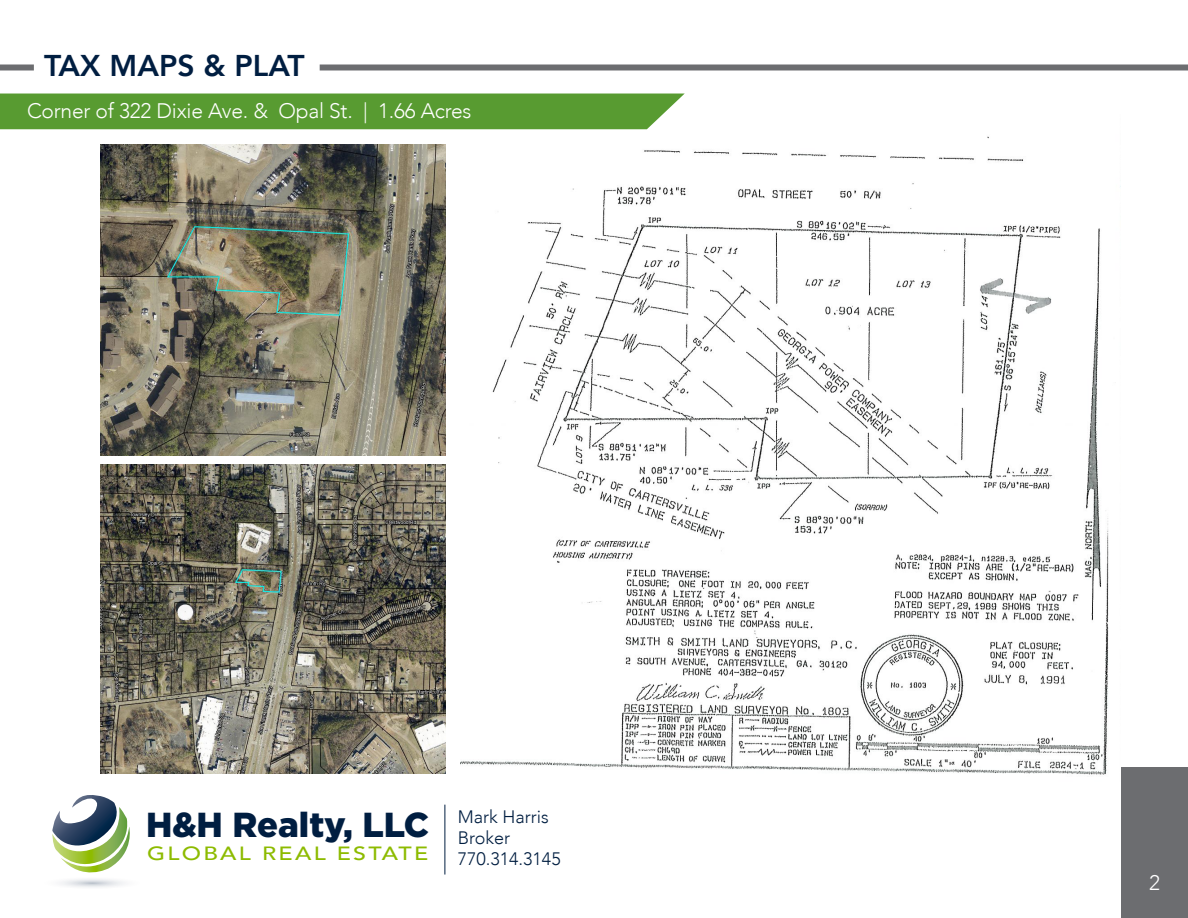
<style>
.page{position:relative;width:1188px;height:918px;background:#fff}
.page>*{position:absolute;margin:0;border:0;box-sizing:border-box;transform-origin:0 0}
.t1{font:900 34.65px "Gotham";color:#001e41}
.t2{font:800 30px "Avenir";color:#001e41}
.t3{font:300 21px "Avenir";letter-spacing:-.01em;color:#fff}
.t4{font:500 19.2px "Avenir";letter-spacing:.1em;color:#8dbb00;scale:1.21 1}
.t5{font:300 18px "Avenir";color:#001e41}
</style>
<div class="page">
<img style="left:461px;top:129px;width:648px;height:646px">
<div style="left:1121px;top:768px;width:67px;height:150px;background:#6c6d70"></div>
<svg style="left:52px;top:795px;width:78px;height:92px"></svg>
<div style="left:0;top:64px;width:34px;height:6px;background:#6c6d70"></div>
<div style="left:320px;top:64px;width:868px;height:6px;background:#6c6d70"></div>
<div style="left:0;top:94px;width:684px;height:35px;background:#589b31"></div>
<hr style="left:445px;top:805px;width:1px;height:70px;background:#001e41">
<img style="left:100px;top:464px;width:345px;height:310px">
<img style="left:100px;top:144px;width:346px;height:311px">
<p class="t2" style="left:44px;top:43px;width:262px">TAX MAPS &amp; PLAT</p>
<p class="t3" style="left:27px;top:99px;width:446px">Corner of 322 Dixie Ave. &amp; Opal St. | 1.66 Acres</p>
<p class="t1" style="left:146px;top:801px;width:285px">H&amp;H Realty, LLC</p>
<p class="t4" style="left:147px;top:837px;width:234px">GLOBAL REAL ESTATE</p>
<p class="t5" style="left:458px;top:806px;width:92px">Mark Harris</p>
<p class="t5" style="left:458px;top:827px;width:54px">Broker</p>
<p class="t5" style="left:458px;top:848px;width:104px">770.314.3145</p>
<p class="t3" style="left:1149px;top:871px;width:12px">2</p>
</div>
